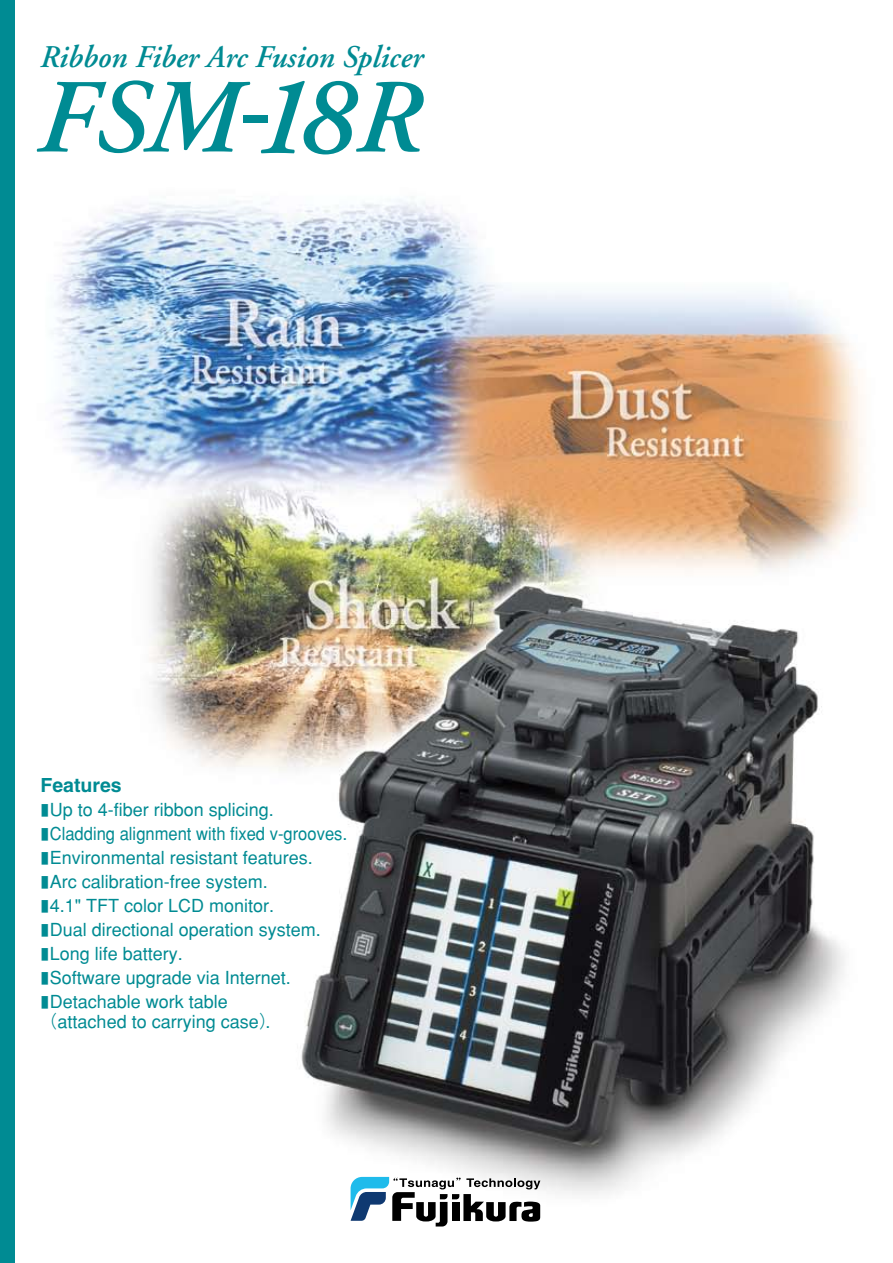
<style>
.page{position:relative;width:893px;height:1263px;background:#fff}
.page>*{position:absolute;margin:0;border:0;box-sizing:border-box;transform-origin:0 0}
.t1{font:italic 600 105px "Adobe Garamond";color:#008b93}
.t2{font:italic 600 31.5px "Adobe Garamond";color:#008b93}
.t3{font:19.5px "Midashi Go MB31";color:#008b93}
.t4{font:500 18px/19.5px "Gothic BBB";color:#008b93}
.t5{font:500 18px "Gothic BBB";color:#008b93;scale:.92 1}
.s1{font-family:"Gothic BBB";font-weight:500;font-style:normal}
.s2{font-size:112.5px}
.s3{font-size:15px}
</style>
<div class="page">
<img style="left:51px;top:196px;width:813px;height:1031px">
<div style="left:0;top:0;width:15px;height:1263px;background:#008b93"></div>
<svg style="left:351px;top:1177px;width:189px;height:49px"></svg>
<h2 class="t2" style="left:40px;top:40px;width:385px">Ribbon Fiber Arc Fusion Splicer</h2>
<h1 class="t1" style="left:36px;top:60px;width:384px">FSM<span class="s1">-</span><span class="s2">18</span>R</h1>
<p class="t3" style="left:40px;top:773px;width:83px">Features</p>
<p class="t4" style="left:41px;top:800px;width:234px"><span class="s3">■</span>Up to 4-fiber ribbon splicing.</p>
<p class="t5" style="left:41px;top:823px;width:334px"><span class="s3">■</span>Cladding alignment with fixed v-grooves.</p>
<p class="t4" style="left:41px;top:848px;width:273px"><span class="s3">■</span>Environmental resistant features.</p>
<p class="t4" style="left:41px;top:872px;width:228px"><span class="s3">■</span>Arc calibration-free system.</p>
<p class="t4" style="left:41px;top:896px;width:235px"><span class="s3">■</span>4.1" TFT color LCD monitor.</p>
<p class="t4" style="left:41px;top:920px;width:281px"><span class="s3">■</span>Dual directional operation system.</p>
<p class="t4" style="left:41px;top:944px;width:143px"><span class="s3">■</span>Long life battery.</p>
<p class="t4" style="left:41px;top:968px;width:251px"><span class="s3">■</span>Software upgrade via Internet.</p>
<p class="t4" style="left:39px;top:992px;width:239px"><span class="s3">■</span>Detachable work table（attached to carrying case）.</p>
</div>
